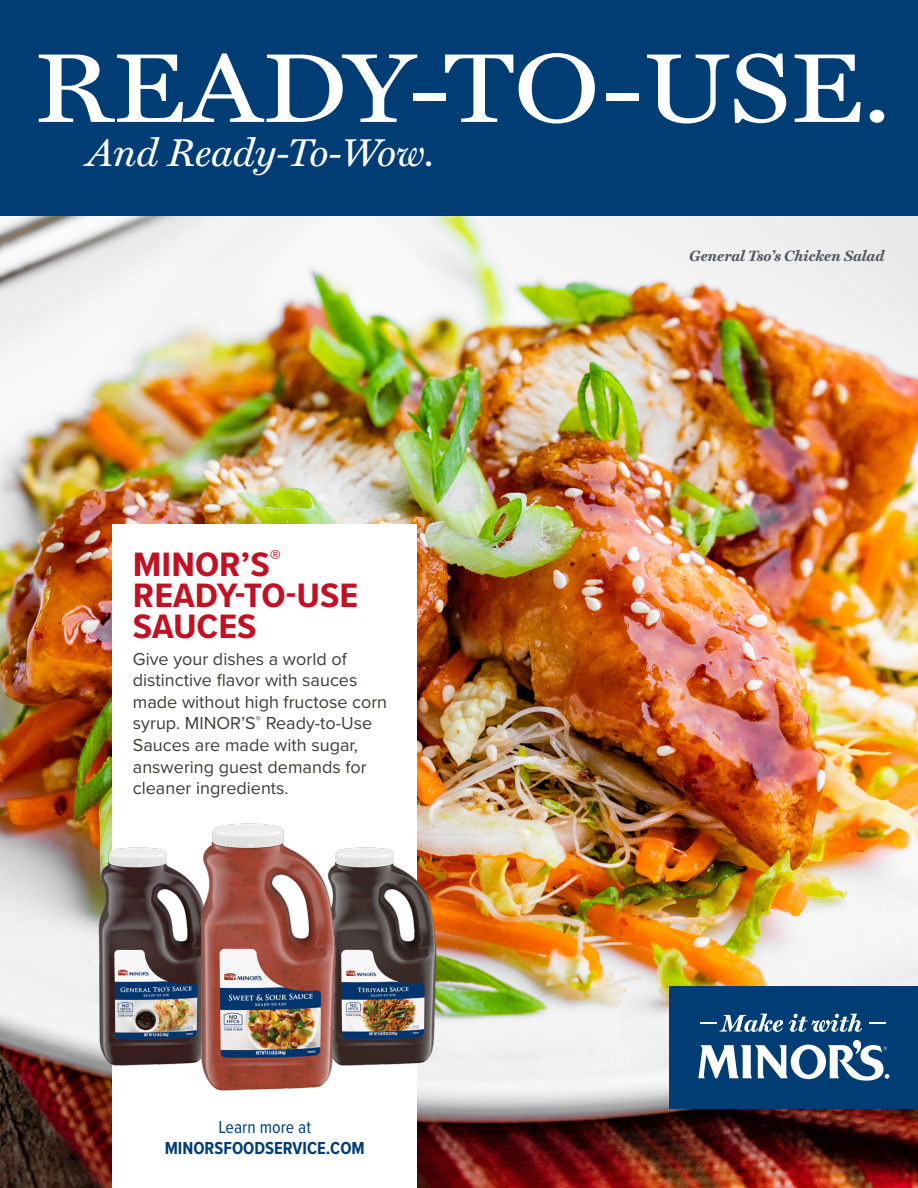
<style>
.page{position:relative;width:918px;height:1188px;background:#fff}
.page>*{position:absolute;margin:0;border:0;box-sizing:border-box;transform-origin:0 0}
.t1{font:98.55px "Miller Text";color:#fff;scale:1.11 1}
.t2{font:italic 39px "Miller Text";color:#fff}
.t3{font:700 35.1px/31.2px "Proxima Nova Cond";color:#c01125;scale:1.11 1}
.t4{font:18px/21.6px "Proxima Nova";color:#403c38}
.t5{font:700 18px/21px "Proxima Nova Cond";color:#003d74;text-align:center}
.t6{font:italic 700 15px "Miller Text";color:#52575f}
.s1{font-weight:400}
</style>
<div class="page">
<div style="left:0;top:0;width:918px;height:222px;background:#003d74"></div>
<img style="left:0;top:216px;width:918px;height:972px">
<div style="left:113px;top:525px;width:304px;height:663px;background:#fff"></div>
<div style="left:670px;top:987px;width:248px;height:122px;background:#003d74"></div>
<svg style="left:789px;top:1014px;width:73px;height:18px"></svg>
<svg style="left:698px;top:1039px;width:191px;height:42px"></svg>
<svg style="left:700px;top:1014px;width:83px;height:18px"></svg>
<svg style="left:869px;top:1022px;width:16px;height:1px"></svg>
<img style="left:87px;top:839px;width:99px;height:236px">
<img style="left:350px;top:839px;width:98px;height:236px">
<img style="left:186px;top:823px;width:164px;height:268px">
<p class="t1" style="left:34px;top:30px;width:773px">READY-TO-USE.</p>
<p class="t2" style="left:88px;top:130px;width:348px">And Ready-To-Wow.</p>
<p class="t3" style="left:133px;top:548px;width:204px">MINOR’S<sup>®<br></sup>READY-TO-USE<br>SAUCES</p>
<p class="t4" style="left:133px;top:647px;width:256px">Give your dishes a world of distinctive flavor with sauces made without high fructose corn syrup. MINOR’S<sup>®</sup> Ready-to-Use<br>Sauces are made with sugar, answering guest demands for cleaner ingredients.</p>
<p class="t5" style="left:165px;top:1116px;width:202px"><span class="s1">Learn more at<br></span>MINORSFOODSERVICE.COM</p>
<p class="t6" style="left:689px;top:247px;width:197px">General Tso’s Chicken Salad</p>
</div>
